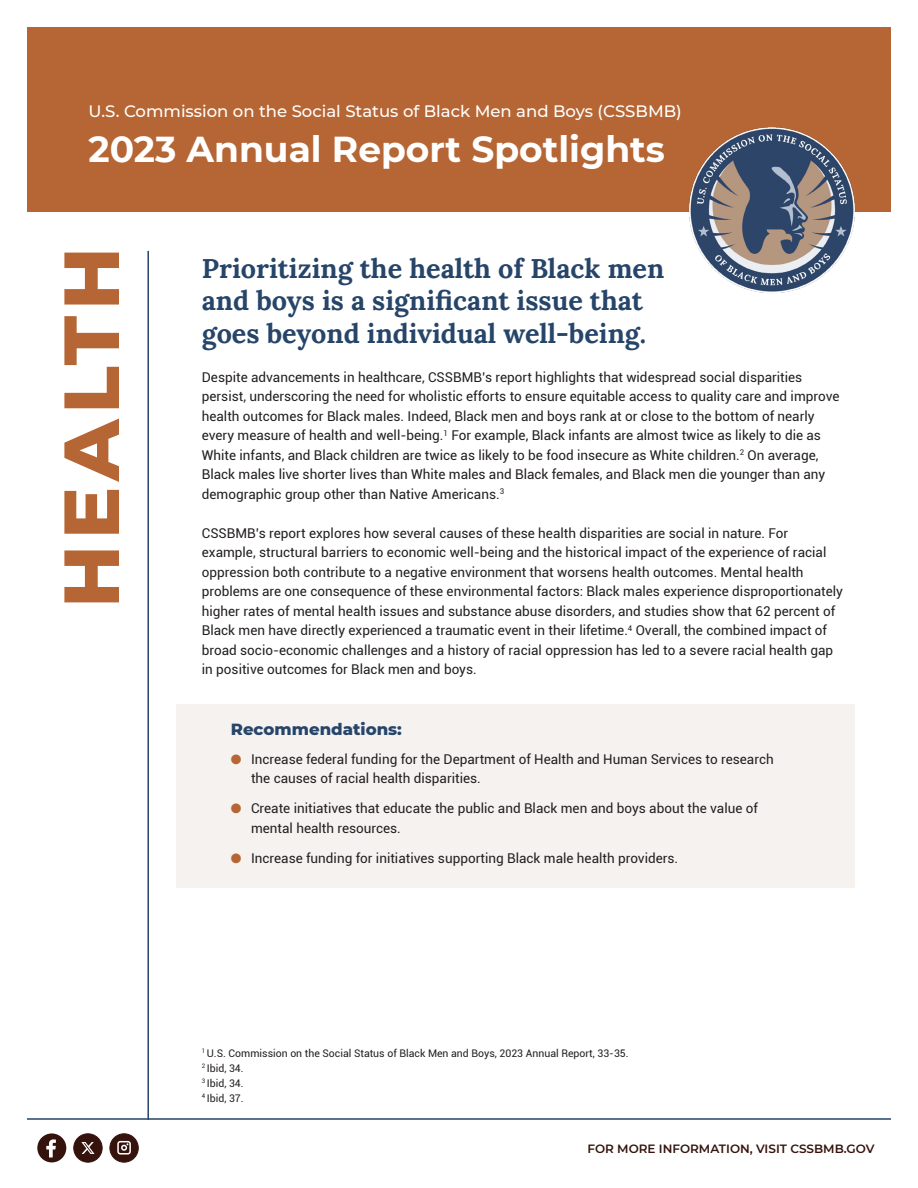
<style>
.page{position:relative;width:918px;height:1188px;background:#fff}
.page>*{position:absolute;margin:0;border:0;box-sizing:border-box;transform-origin:0 0}
.t1{font:800 78px "Montserrat";letter-spacing:.075em;color:#b66634}
.t2{font:700 36px "Montserrat";color:#fff}
.BODY{font:700 27px/32.4px "Lora";color:#264569}
.t3{font:500 16.5px "Montserrat";color:#fff}
.REC_TITLE{font:800 16.5px "Montserrat";color:#264569}
.body_bold{font:13.5px/19.5px "Roboto";color:#231f20}
.BODY-2{font:600 12px "Montserrat";color:#35130c}
.BODY-3{font:10.5px "Roboto";color:#231f20}
.s1{color:#b66634}
</style>
<div class="page">
<div style="left:27px;top:27px;width:864px;height:184px;background:#b66634"></div>
<hr style="left:147px;top:251px;width:2px;height:869px;background:#264569">
<hr style="left:27px;top:1118px;width:864px;height:2px;background:#264569">
<div style="left:177px;top:705px;width:678px;height:103px;background:#f6f2f0"></div>
<div style="left:177px;top:804px;width:678px;height:84px;background:#f6f2f0"></div>
<svg style="left:37px;top:1133px;width:29px;height:29px"></svg>
<div style="left:74px;top:1134px;width:28px;height:28px;background:#35130c;border-radius:50%"></div>
<div style="left:73px;top:1133px;width:29px;height:30px;border:1px solid #35130c;border-radius:50%"></div>
<svg style="left:81px;top:1142px;width:14px;height:12px"></svg>
<div style="left:110px;top:1134px;width:28px;height:28px;background:#35130c;border-radius:50%"></div>
<div style="left:110px;top:1133px;width:29px;height:30px;border:1px solid #35130c;border-radius:50%"></div>
<svg style="left:117px;top:1141px;width:14px;height:14px"></svg>
<img style="left:682px;top:127px;width:181px;height:166px">
<p class="t3" style="left:88px;top:100px;width:595px">U.S. Commission on the Social Status of Black Men and Boys (CSSBMB)</p>
<p class="t2" style="left:88px;top:123px;width:578px">2023 Annual Report Spotlights</p>
<p class="t1" style="left:34px;top:608px;width:362px;rotate:-90deg">HEALTH</p>
<p class="BODY" style="left:202px;top:250px;width:464px">Prioritizing the health of Black men and boys is a significant issue that goes beyond individual well-being.</p>
<p class="body_bold" style="left:202px;top:367px;width:639px">Despite advancements in healthcare, CSSBMB’s report highlights that widespread social disparities persist, underscoring the need for wholistic efforts to ensure equitable access to quality care and improve health outcomes for Black males. Indeed, Black men and boys rank at or close to the bottom of nearly every measure of health and well-being.<sup>1</sup> For example, Black infants are almost twice as likely to die as White infants, and Black children are twice as likely to be food insecure as White children.<sup>2</sup> On average, Black males live shorter lives than White males and Black females, and Black men die younger than any demographic group other than Native Americans.<sup>3</sup></p>
<p class="body_bold" style="left:202px;top:523px;width:643px">CSSBMB’s report explores how several causes of these health disparities are social in nature. For example, structural barriers to economic well-being and the historical impact of the experience of racial oppression both contribute to a negative environment that worsens health outcomes. Mental health problems are one consequence of these environmental factors: Black males experience disproportionately higher rates of mental health issues and substance abuse disorders, and studies show that 62 percent of Black men have directly experienced a traumatic event in their lifetime.<sup>4</sup> Overall, the combined impact of broad socio-economic challenges and a history of racial oppression has led to a severe racial health gap in positive outcomes for Black men and boys.</p>
<p class="REC_TITLE" style="left:231px;top:717px;width:173px">Recommendations:</p>
<p class="body_bold" style="left:251px;top:749px;width:524px;text-indent:-20px"><span class="s1">●</span> Increase federal funding for the Department of Health and Human Services to research the causes of racial health disparities.</p>
<p class="body_bold" style="left:251px;top:798px;width:508px;text-indent:-20px"><span class="s1">●</span> Create initiatives that educate the public and Black men and boys about the value of mental health resources.</p>
<p class="body_bold" style="left:231px;top:848px;width:449px"><span class="s1">●</span> Increase funding for initiatives supporting Black male health providers.</p>
<p class="BODY-3" style="left:202px;top:1045px;width:428px"><sup>1</sup> U.S. Commission on the Social Status of Black Men and Boys, 2023 Annual Report, 33-35.</p>
<p class="BODY-3" style="left:202px;top:1060px;width:43px"><sup>2</sup> Ibid, 34.</p>
<p class="BODY-3" style="left:202px;top:1075px;width:43px"><sup>3</sup> Ibid, 34.</p>
<p class="BODY-3" style="left:202px;top:1090px;width:43px"><sup>4</sup> Ibid, 37.</p>
<p class="BODY-2" style="left:588px;top:1140px;width:288px">FOR MORE INFORMATION, VISIT CSSBMB.GOV</p>
</div>
